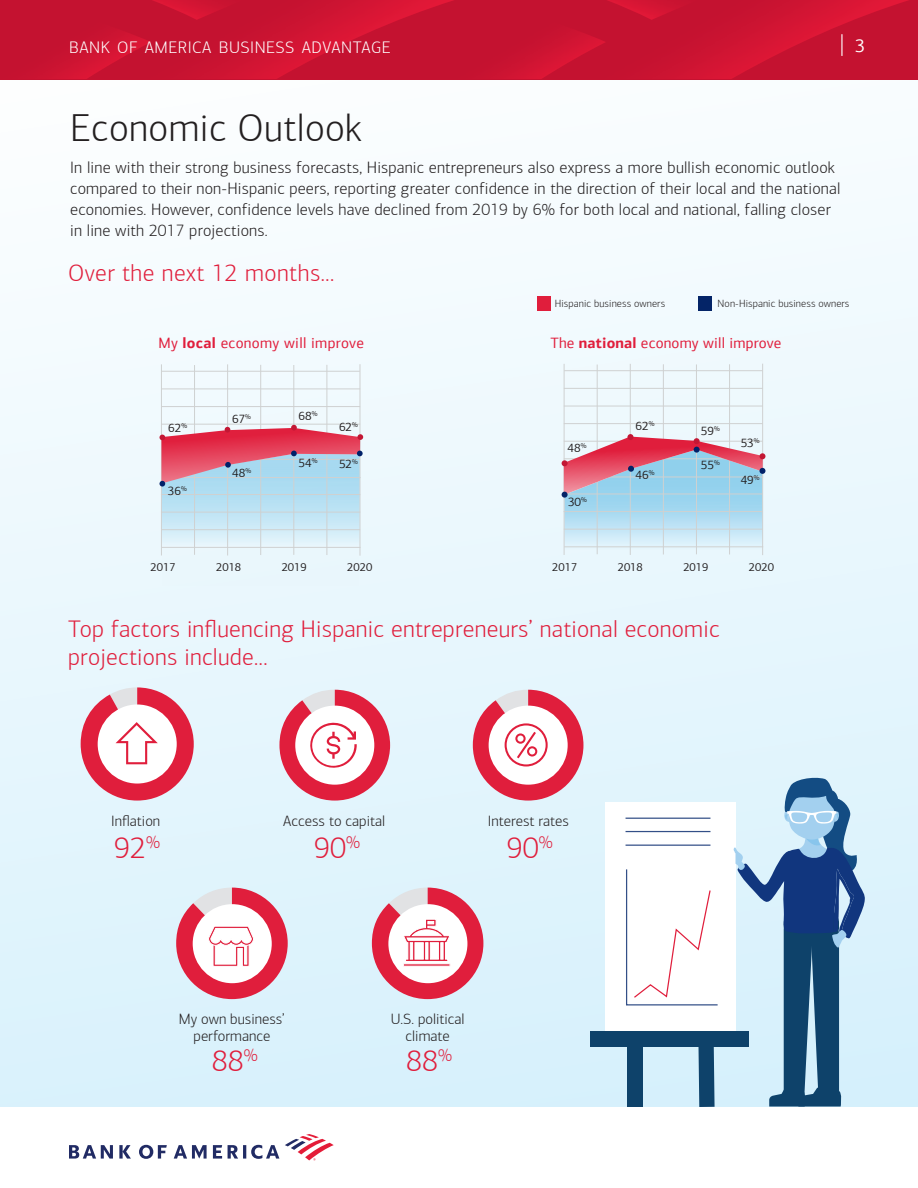
<style>
.page{position:relative;width:918px;height:1188px;background:#fff}
.page>*{position:absolute;margin:0;border:0;box-sizing:border-box;transform-origin:0 0}
.t1{font:300 39px "Connections";letter-spacing:.01em;color:#231f20}
.t2{font:300 30px "Connections";color:#e01e3c}
.t3{font:300 24px/28.5px "Connections";letter-spacing:.01em;color:#e01e3c}
.t4{font:18.15px "Connections";color:#fff}
.t5{font:300 16.8px "Connections";letter-spacing:.03em;color:#fff}
.t6{font:300 16.5px/21px "Connections";letter-spacing:.01em;color:#231f20}
.t7{font:300 15px/17.2px "Connections";color:#231f20;text-align:center}
.t8{font:15px "Connections";letter-spacing:.01em;color:#e01e3c}
.t9{font:12px "Connections";color:#231f20}
.t10{font:11.4px "Connections";color:#231f20}
.t11{font:300 10.5px "Connections";letter-spacing:.01em;color:#231f20}
.t12{font:7.05px "Connections";color:#231f20}
.s1{font-weight:700}
</style>
<div class="page">
<div style="left:0;top:76px;width:918px;height:1031px;background:linear-gradient(to bottom,#fbfdfe,#d7f1fc)"></div>
<div style="left:0;top:0;width:455px;height:79px;background:#c41230"></div>
<img style="left:47px;top:40px;width:67px;height:39px">
<img style="left:114px;top:0;width:340px;height:79px">
<div style="left:455px;top:0;width:455px;height:79px;background:#c41230"></div>
<img style="left:502px;top:40px;width:67px;height:39px">
<img style="left:569px;top:0;width:340px;height:79px">
<div style="left:910px;top:0;width:8px;height:79px;background:#c41230"></div>
<hr style="left:841px;top:34px;width:2px;height:22px;background:#fff">
<svg style="left:285px;top:1134px;width:49px;height:26px"></svg>
<svg style="left:69px;top:1145px;width:210px;height:14px"></svg>
<svg style="left:473px;top:690px;width:110px;height:111px"></svg>
<svg style="left:81px;top:687px;width:113px;height:114px"></svg>
<svg style="left:279px;top:690px;width:111px;height:111px"></svg>
<svg style="left:176px;top:888px;width:112px;height:111px"></svg>
<svg style="left:372px;top:888px;width:111px;height:111px"></svg>
<hr style="left:403px;top:964px;width:47px;height:2px;background:#e01e3c">
<div style="left:537px;top:297px;width:13px;height:14px;background:#e01e3c"></div>
<div style="left:698px;top:297px;width:13px;height:14px;background:#042467"></div>
<div style="left:605px;top:802px;width:131px;height:232px;background:#fff"></div>
<svg style="left:733px;top:776px;width:132px;height:331px;background:#8aabc6"></svg>
<div style="left:590px;top:1031px;width:159px;height:16px;background:#0e426a"></div>
<hr style="left:626px;top:845px;width:84px;height:1px;background:#334f87">
<hr style="left:626px;top:831px;width:84px;height:1px;background:#334f87">
<hr style="left:626px;top:818px;width:84px;height:1px;background:#334f87">
<svg style="left:625px;top:869px;width:94px;height:238px"></svg>
<hr style="left:161px;top:389px;width:199px;height:1px;background:#cfd1d1">
<hr style="left:360px;top:364px;width:1px;height:192px;background:#cfd1d1">
<hr style="left:161px;top:364px;width:1px;height:191px;background:#cfd1d1">
<hr style="left:294px;top:365px;width:1px;height:190px;background:#cfd1d1">
<hr style="left:227px;top:364px;width:1px;height:191px;background:#cfd1d1">
<hr style="left:194px;top:365px;width:1px;height:190px;background:#cfd1d1">
<hr style="left:260px;top:365px;width:1px;height:190px;background:#cfd1d1">
<hr style="left:327px;top:365px;width:1px;height:190px;background:#cfd1d1">
<hr style="left:162px;top:371px;width:198px;height:1px;background:#cfd1d1">
<hr style="left:161px;top:406px;width:199px;height:1px;background:#cfd1d1">
<hr style="left:161px;top:424px;width:199px;height:1px;background:#cfd1d1">
<svg style="left:160px;top:425px;width:203px;height:161px;background:#d2c7d6"></svg>
<hr style="left:762px;top:364px;width:1px;height:191px;background:#cfd1d1">
<hr style="left:564px;top:364px;width:1px;height:191px;background:#cfd1d1">
<hr style="left:696px;top:364px;width:1px;height:190px;background:#cfd1d1">
<hr style="left:630px;top:364px;width:1px;height:191px;background:#cfd1d1">
<hr style="left:597px;top:365px;width:1px;height:189px;background:#cfd1d1">
<hr style="left:663px;top:364px;width:1px;height:190px;background:#cfd1d1">
<hr style="left:729px;top:364px;width:1px;height:190px;background:#cfd1d1">
<hr style="left:564px;top:388px;width:199px;height:1px;background:#cfd1d1">
<hr style="left:564px;top:370px;width:199px;height:1px;background:#cfd1d1">
<hr style="left:564px;top:406px;width:199px;height:1px;background:#cfd1d1">
<hr style="left:564px;top:423px;width:199px;height:1px;background:#cfd1d1">
<svg style="left:562px;top:434px;width:203px;height:116px;background:#bfc0d3"></svg>
<p class="t5" style="left:69px;top:38px;width:323px">BANK OF AMERICA BUSINESS ADVANTAGE</p>
<p class="t4" style="left:855px;top:35px;width:11px">3</p>
<h2 class="t1" style="left:70px;top:106px;width:293px">Economic Outlook</h2>
<p class="t6" style="left:70px;top:157px;width:772px">In line with their strong business forecasts, Hispanic entrepreneurs also express a more bullish economic outlook compared to their non-Hispanic peers, reporting greater confidence in the direction of their local and the national economies. However, confidence levels have declined from 2019 by 6% for both local and national, falling closer in line with 2017 projections.</p>
<h3 class="t3" style="left:68px;top:258px;width:268px">Over the next 12 months…</h3>
<p class="t11" style="left:555px;top:297px;width:112px">Hispanic business owners</p>
<p class="t11" style="left:718px;top:297px;width:133px">Non-Hispanic business owners</p>
<p class="t8" style="left:158px;top:334px;width:207px">My <span class="s1">local</span> economy will improve</p>
<p class="t8" style="left:551px;top:334px;width:232px">The <span class="s1">national</span> economy will improve</p>
<p class="t9" style="left:168px;top:421px;width:20px">62<sup>%</sup></p>
<p class="t9" style="left:168px;top:484px;width:20px">36<sup>%</sup></p>
<p class="t9" style="left:232px;top:412px;width:20px">67<sup>%</sup></p>
<p class="t9" style="left:299px;top:408px;width:20px">68<sup>%</sup></p>
<p class="t9" style="left:339px;top:419px;width:20px">62<sup>%</sup></p>
<p class="t9" style="left:568px;top:440px;width:20px">48<sup>%</sup></p>
<p class="t12" style="left:649px;top:419px;width:7px">%</p>
<p class="t9" style="left:636px;top:419px;width:15px">62</p>
<p class="t12" style="left:714px;top:425px;width:7px">%</p>
<p class="t9" style="left:701px;top:424px;width:15px">59</p>
<p class="t9" style="left:299px;top:456px;width:20px">54<sup>%</sup></p>
<p class="t9" style="left:339px;top:456px;width:20px">52<sup>%</sup></p>
<p class="t9" style="left:232px;top:466px;width:20px">48<sup>%</sup></p>
<p class="t12" style="left:649px;top:468px;width:7px">%</p>
<p class="t9" style="left:568px;top:495px;width:20px">30<sup>%</sup></p>
<p class="t9" style="left:636px;top:468px;width:15px">46</p>
<p class="t9" style="left:701px;top:458px;width:20px">55<sup>%</sup></p>
<p class="t9" style="left:741px;top:436px;width:20px">53<sup>%</sup></p>
<p class="t9" style="left:741px;top:473px;width:20px">49<sup>%</sup></p>
<p class="t10" style="left:151px;top:560px;width:27px">2017</p>
<p class="t10" style="left:216px;top:560px;width:27px">2018</p>
<p class="t10" style="left:282px;top:560px;width:27px">2019</p>
<p class="t10" style="left:347px;top:560px;width:27px">2020</p>
<p class="t10" style="left:552px;top:561px;width:27px">2017</p>
<p class="t10" style="left:618px;top:561px;width:27px">2018</p>
<p class="t10" style="left:683px;top:561px;width:27px">2019</p>
<p class="t10" style="left:749px;top:561px;width:27px">2020</p>
<h3 class="t3" style="left:68px;top:614px;width:653px">Top factors influencing Hispanic entrepreneurs’ national economic projections include…</h3>
<p class="t7" style="left:111px;top:812px;width:51px">Inflation</p>
<p class="t2" style="left:114px;top:831px;width:47px">92<sup>%</sup></p>
<p class="t7" style="left:283px;top:812px;width:103px">Access to capital</p>
<p class="t2" style="left:314px;top:831px;width:47px">90<sup>%</sup></p>
<p class="t7" style="left:488px;top:812px;width:82px">Interest rates</p>
<p class="t2" style="left:507px;top:831px;width:47px">90<sup>%</sup></p>
<p class="t7" style="left:179px;top:1010px;width:108px">My own business’ performance</p>
<p class="t2" style="left:212px;top:1043px;width:47px">88<sup>%</sup></p>
<p class="t7" style="left:391px;top:1010px;width:75px">U.S. political climate</p>
<p class="t2" style="left:406px;top:1043px;width:47px">88<sup>%</sup></p>
</div>
